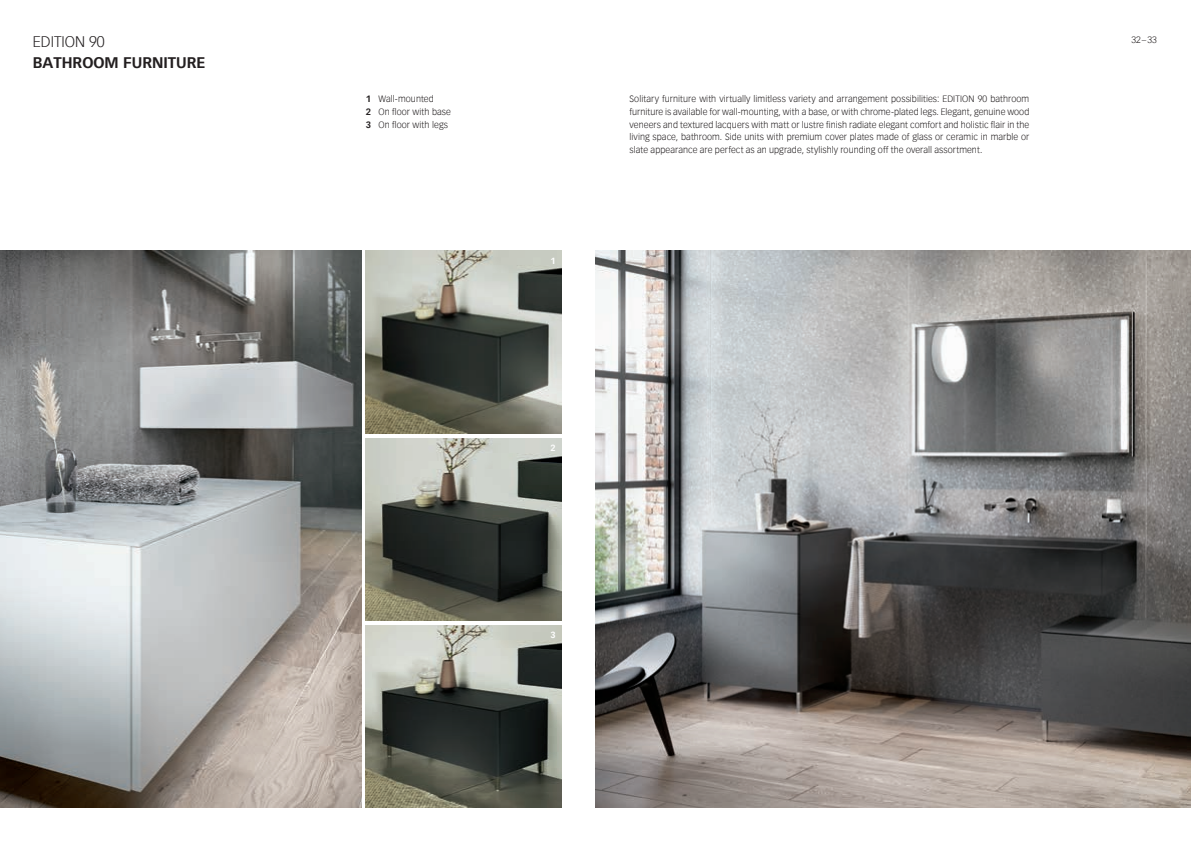
<style>
.page{position:relative;width:1191px;height:842px;background:#fff}
.page>*{position:absolute;margin:0;border:0;box-sizing:border-box;transform-origin:0 0}
.t1{font:700 15px "Vectora Com";color:#231f20}
.t2{font:300 15px "Vectora Com";color:#231f20}
.t3{font:300 9px/12.8px "Vectora Com";letter-spacing:.01em;color:#231f20;text-align:justify}
.t4{font:700 8.7px "Vectora Com";color:#fff}
.s1{font-weight:700}
</style>
<div class="page">
<img style="left:0;top:251px;width:361px;height:557px">
<img style="left:366px;top:625px;width:195px;height:183px">
<img style="left:366px;top:438px;width:195px;height:183px">
<img style="left:366px;top:251px;width:195px;height:183px">
<img style="left:595px;top:251px;width:596px;height:557px">
<h1 class="t2" style="left:33px;top:32px;width:73px">EDITION 90</h1>
<h1 class="t1" style="left:33px;top:54px;width:174px">BATHROOM FURNITURE</h1>
<p class="t3" style="left:366px;top:92px;width:87px;text-align:left"><span class="s1">1</span> Wall-mounted<br><span class="s1">2</span> On floor with base<br><span class="s1">3</span> On floor with legs</p>
<p class="t4" style="left:550px;top:255px;width:7px">1</p>
<p class="t4" style="left:550px;top:442px;width:7px">2</p>
<p class="t4" style="left:550px;top:629px;width:7px">3</p>
<p class="t3" style="left:629px;top:92px;width:401px">Solitary furniture with virtually limitless variety and arrangement possibilities: EDITION 90 bathroom furniture is available for wall-mounting, with a base, or with chrome-plated legs. Elegant, genuine wood veneers and textured lacquers with matt or lustre finish radiate elegant comfort and holistic flair in the living space, bathroom. Side units with premium cover plates made of glass or ceramic in marble or slate appearance are perfect as an upgrade, stylishly rounding off the overall assortment.</p>
<p class="t3" style="left:1131px;top:33px;width:27px">32–33</p>
</div>
